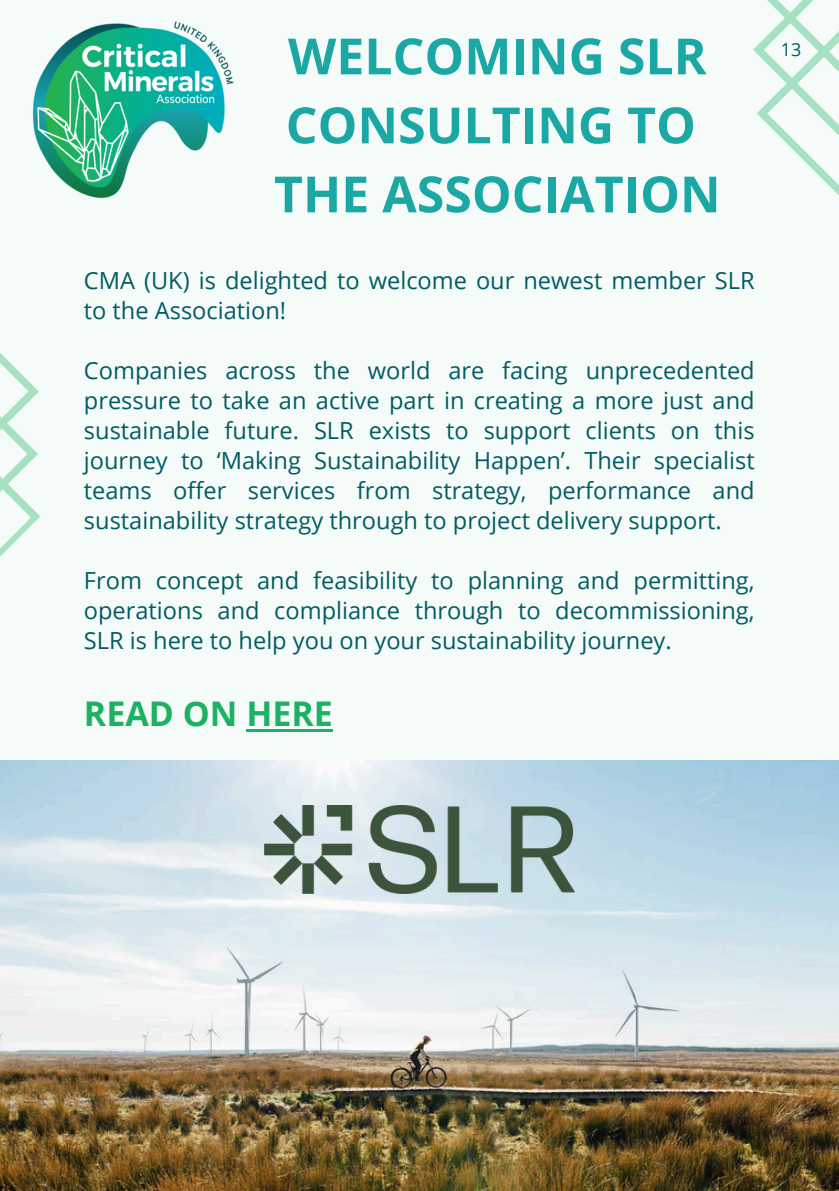
<style>
.page{position:relative;width:839px;height:1191px;background:#fff}
.page>*{position:absolute;margin:0;border:0;box-sizing:border-box;transform-origin:0 0}
.t1{font:700 50px/69px "Open Sans";color:#1ba8a5}
.t2{font:700 34px "Open Sans";color:#1db263}
.t3{font:23.6px/30px "Open Sans";color:#035c63;text-align:justify}
.t4{font:18px "Open Sans";color:#035c63}
</style>
<div class="page">
<div style="left:0;top:0;width:838px;height:1191px;background:#f4fbf9"></div>
<svg style="left:753px;top:0;width:85px;height:194px"></svg>
<svg style="left:0;top:353px;width:42px;height:408px"></svg>
<img style="left:32px;top:21px;width:202px;height:178px">
<img style="left:0;top:761px;width:838px;height:430px">
<img style="left:264px;top:805px;width:310px;height:89px">
<hr style="left:246px;top:729px;width:87px;height:3px;background:#1db263">
<p class="t1" style="left:274px;top:20px;width:448px">WELCOMING SLR<br>CONSULTING TO<br>THE ASSOCIATION</p>
<p class="t3" style="left:84px;top:264px;width:672px">CMA (UK) is delighted to welcome our newest member SLR to the Association!</p>
<p class="t3" style="left:84px;top:354px;width:672px">Companies across the world are facing unprecedented pressure to take an active part in creating a more just and sustainable future. SLR exists to support clients on this journey to ‘Making Sustainability Happen’. Their specialist teams offer services from strategy, performance and sustainability strategy through to project delivery support.</p>
<p class="t3" style="left:84px;top:564px;width:672px">From concept and feasibility to planning and permitting, operations and compliance through to decommissioning, SLR is here to help you on your sustainability journey.</p>
<p class="t2" style="left:84px;top:690px;width:250px">READ ON HERE</p>
<h1 class="t4" style="left:780px;top:37px;width:22px">13</h1>
</div>
